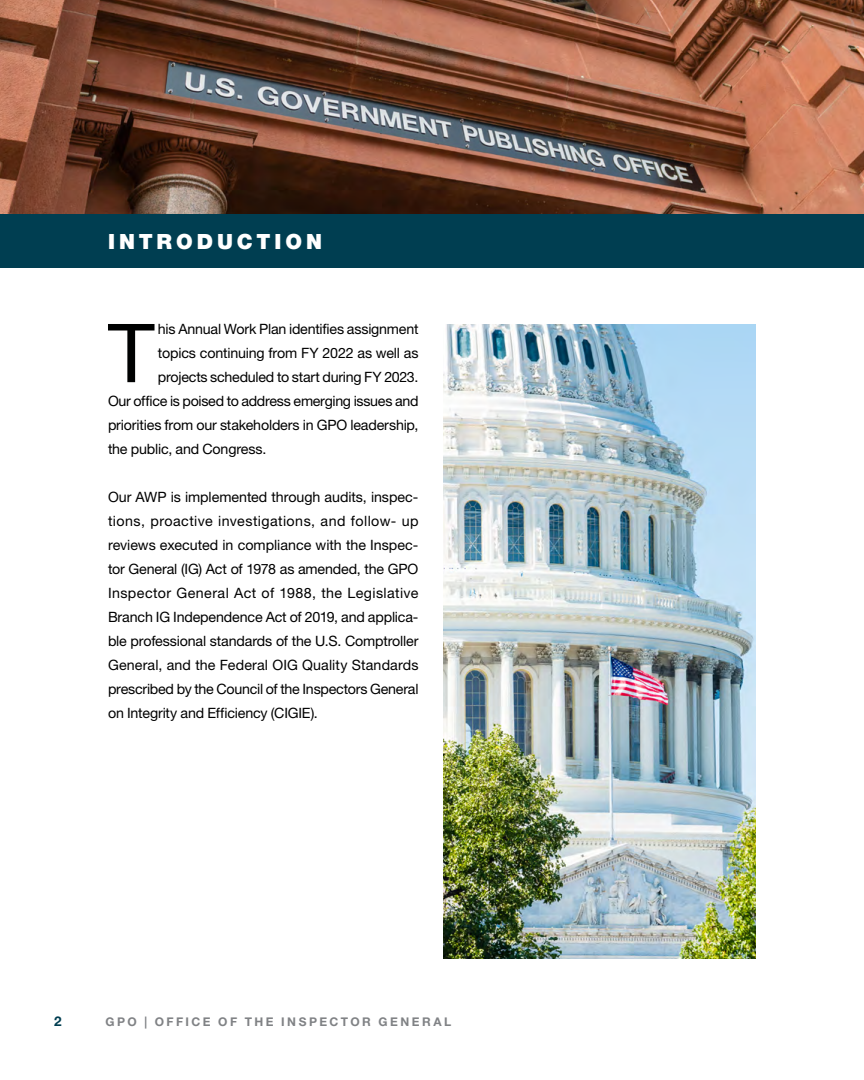
<style>
.page{position:relative;width:864px;height:1080px;background:#fff}
.page>*{position:absolute;margin:0;border:0;box-sizing:border-box;transform-origin:0 0}
.t1{font:81.45px "Helvetica Neue LT Std";color:#000101}
.t2{font:900 21px "Helvetica Neue LT Std";letter-spacing:.185em;color:#fff}
.t3{font:14.25px/24px "Helvetica Neue LT Std";letter-spacing:-.015em;color:#000;text-align:justify}
.t4{font:700 13.5px "Helvetica Neue LT Std";color:#003e51}
.t5{font:700 12px "Helvetica Neue LT Std";letter-spacing:.205em;color:#808285}
</style>
<div class="page">
<img style="left:0;top:0;width:864px;height:214px">
<div style="left:0;top:214px;width:864px;height:54px;background:#003e51"></div>
<img style="left:444px;top:324px;width:312px;height:634px">
<h2 class="t2" style="left:108px;top:229px;width:216px">INTRODUCTION</h2>
<h1 class="t1" style="left:108px;top:305px;width:48px">T</h1>
<p class="t3" style="left:158px;top:317px;width:262px">his Annual Work Plan identifies assignment</p>
<p class="t3" style="left:158px;top:341px;width:262px">topics continuing from FY 2022 as well as</p>
<p class="t3" style="left:158px;top:365px;width:262px">projects scheduled to start during FY 2023.</p>
<p class="t3" style="left:108px;top:389px;width:312px">Our office is poised to address emerging issues and</p>
<p class="t3" style="left:108px;top:413px;width:312px">priorities from our stakeholders in GPO leadership,</p>
<p class="t3" style="left:108px;top:437px;width:160px">the public, and Congress.</p>
<p class="t3" style="left:108px;top:485px;width:312px">Our AWP is implemented through audits, inspec&shy;tions, proactive investigations, and follow- up reviews executed in compliance with the Inspec&shy;tor General (IG) Act of 1978 as amended, the GPO Inspector General Act of 1988, the Legislative Branch IG Independence Act of 2019, and applica&shy;ble professional standards of the U.S. Comptroller General, and the Federal OIG Quality Standards prescribed by the Council of the Inspectors General on Integrity and Efficiency (CIGIE).</p>
<p class="t4" style="left:54px;top:1013px;width:9px">2</p>
<p class="t5" style="left:105px;top:1015px;width:347px">GPO | OFFICE OF THE INSPECTOR GENERAL</p>
</div>
